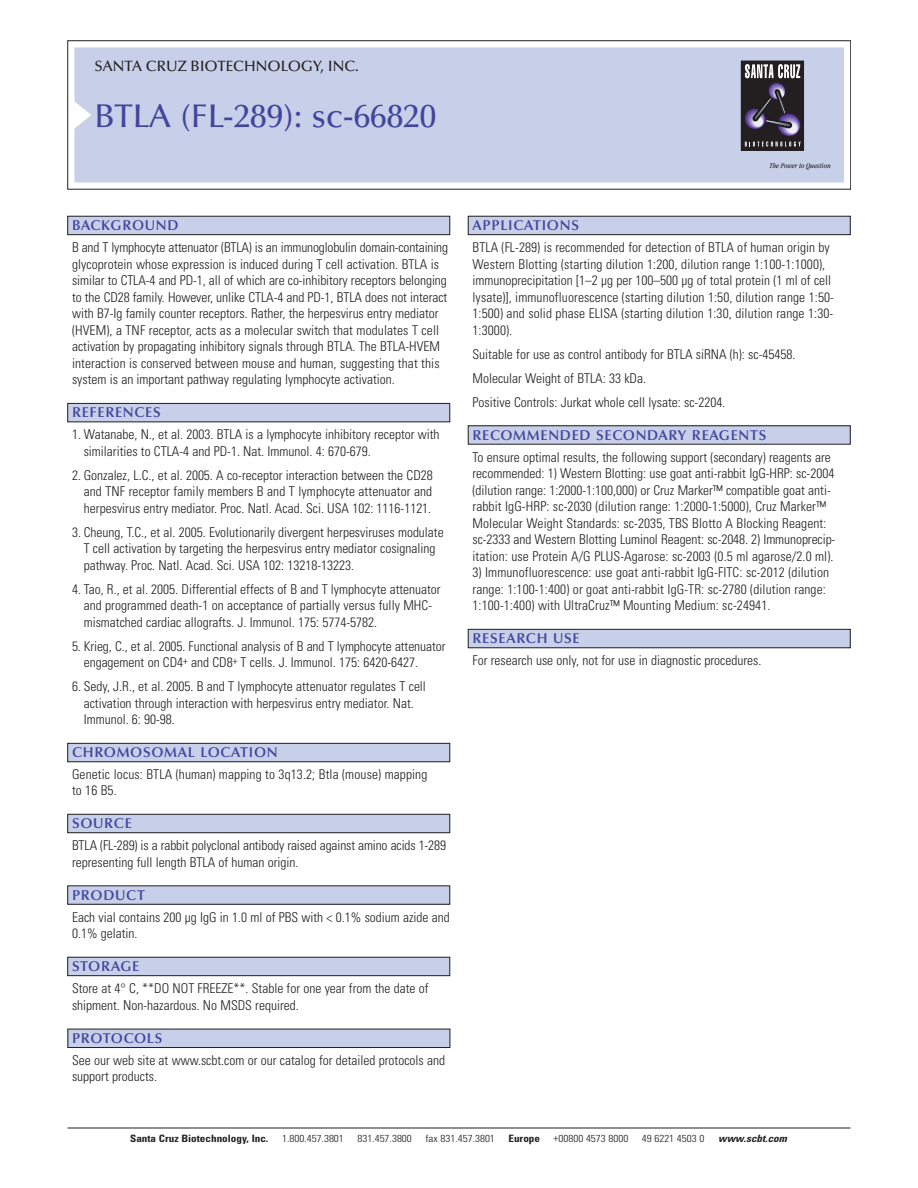
<style>
.page{position:relative;width:918px;height:1188px;background:#fff}
.page>*{position:absolute;margin:0;border:0;box-sizing:border-box;transform-origin:0 0}
.t1{font:500 33px "Optima";color:#41459c}
.t2{font:500 15px "Optima";color:#231f20}
.t3{font:600 14.25px "Optima";letter-spacing:.05em;color:#41459c}
.t4{font:300 condensed 13.5px/16.5px "Univers";color:#231f20}
.t5{font:300 condensed 10.2px "Univers";color:#231f20;scale:1.1 1}
.t6{font:700 condensed 10.2px "Univers";color:#231f20;scale:1.1 1}
.t7{font:italic 700 condensed 10.2px "Univers";color:#231f20;scale:1.1 1}
.t8{font:italic condensed 7.5px "Garamond";color:#231f20}
</style>
<div class="page">
<div style="left:74px;top:47px;width:770px;height:135px;background:#c7cfe9"></div>
<div style="left:741px;top:61px;width:62px;height:89px;background:#231f20"></div>
<div style="left:741px;top:61px;width:63px;height:90px;border:1px solid #231f20"></div>
<svg style="left:741px;top:64px;width:64px;height:83px"></svg>
<hr style="left:68px;top:1128px;width:782px;height:1px;background:#231f20">
<div style="left:68px;top:216px;width:382px;height:19px;background:#c7cfe9"></div>
<div style="left:68px;top:216px;width:382px;height:19px;border:1px solid #231f20"></div>
<div style="left:68px;top:403px;width:382px;height:19px;background:#c7cfe9"></div>
<div style="left:68px;top:403px;width:382px;height:19px;border:1px solid #231f20"></div>
<div style="left:68px;top:743px;width:382px;height:19px;background:#c7cfe9"></div>
<div style="left:68px;top:743px;width:382px;height:19px;border:1px solid #231f20"></div>
<div style="left:68px;top:814px;width:382px;height:19px;background:#c7cfe9"></div>
<div style="left:68px;top:814px;width:382px;height:19px;border:1px solid #231f20"></div>
<div style="left:68px;top:886px;width:382px;height:18px;background:#c7cfe9"></div>
<div style="left:68px;top:886px;width:382px;height:19px;border:1px solid #231f20"></div>
<div style="left:68px;top:957px;width:382px;height:19px;background:#c7cfe9"></div>
<div style="left:68px;top:957px;width:382px;height:19px;border:1px solid #231f20"></div>
<div style="left:68px;top:1029px;width:382px;height:19px;background:#c7cfe9"></div>
<div style="left:68px;top:1029px;width:382px;height:19px;border:1px solid #231f20"></div>
<div style="left:468px;top:216px;width:382px;height:19px;background:#c7cfe9"></div>
<div style="left:468px;top:216px;width:382px;height:19px;border:1px solid #231f20"></div>
<div style="left:468px;top:426px;width:382px;height:18px;background:#c7cfe9"></div>
<div style="left:468px;top:629px;width:382px;height:19px;background:#c7cfe9"></div>
<div style="left:468px;top:629px;width:382px;height:19px;border:1px solid #231f20"></div>
<p class="t2" style="left:94px;top:60px;width:266px">SANTA CRUZ BIOTECHNOLOGY, INC.</p>
<h1 class="t1" style="left:94px;top:103px;width:343px">BTLA (FL-289): sc-66820</h1>
<p class="t3" style="left:72px;top:220px;width:108px">BACKGROUND</p>
<p class="t4" style="left:72px;top:241px;width:378px">B and T lymphocyte attenuator (BTLA) is an immunoglobulin domain-containing glycoprotein whose expression is induced during T cell activation. BTLA is similar to CTLA-4 and PD-1, all of which are co-inhibitory receptors belonging to the CD28 family. However, unlike CTLA-4 and PD-1, BTLA does not interact with B7-Ig family counter receptors. Rather, the herpesvirus entry mediator (HVEM), a TNF receptor, acts as a molecular switch that modulates T cell activation by propagating inhibitory signals through BTLA. The BTLA-HVEM interaction is conserved between mouse and human, suggesting that this system is an important pathway regulating lymphocyte activation.</p>
<p class="t3" style="left:72px;top:406px;width:90px">REFERENCES</p>
<p class="t4" style="left:84px;top:427px;width:357px;text-indent:-12px">1. Watanabe, N., et al. 2003. BTLA is a lymphocyte inhibitory receptor with similarities to CTLA-4 and PD-1. Nat. Immunol. 4: 670-679.</p>
<p class="t4" style="left:84px;top:468px;width:351px;text-align:justify;text-indent:-12px">2. Gonzalez, L.C., et al. 2005. A co-receptor interaction between the CD28 and TNF receptor family members B and T lymphocyte attenuator and herpesvirus entry mediator. Proc. Natl. Acad. Sci. USA 102: 1116-1121.</p>
<p class="t4" style="left:84px;top:525px;width:362px;text-indent:-12px">3. Cheung, T.C., et al. 2005. Evolutionarily divergent herpesviruses modulate<br>T cell activation by targeting the herpesvirus entry mediator cosignaling pathway. Proc. Natl. Acad. Sci. USA 102: 13218-13223.</p>
<p class="t4" style="left:84px;top:582px;width:358px;text-indent:-12px">4. Tao, R., et al. 2005. Differential effects of B and T lymphocyte attenuator and programmed death-1 on acceptance of partially versus fully MHC&shy;mismatched cardiac allografts. J. Immunol. 175: 5774-5782.</p>
<p class="t4" style="left:84px;top:639px;width:363px;text-indent:-12px">5. Krieg, C., et al. 2005. Functional analysis of B and T lymphocyte attenuator engagement on CD4<sup>+</sup> and CD8<sup>+</sup> T cells. J. Immunol. 175: 6420-6427.</p>
<p class="t4" style="left:84px;top:679px;width:344px;text-indent:-12px">6. Sedy, J.R., et al. 2005. B and T lymphocyte attenuator regulates T cell activation through interaction with herpesvirus entry mediator. Nat.<br>Immunol. 6: 90-98.</p>
<p class="t3" style="left:72px;top:746px;width:207px">CHROMOSOMAL LOCATION</p>
<p class="t4" style="left:72px;top:767px;width:357px">Genetic locus: BTLA (human) mapping to 3q13.2; Btla (mouse) mapping to 16 B5.</p>
<p class="t3" style="left:72px;top:818px;width:61px">SOURCE</p>
<p class="t4" style="left:72px;top:839px;width:375px">BTLA (FL-289) is a rabbit polyclonal antibody raised against amino acids 1-289 representing full length BTLA of human origin.</p>
<p class="t3" style="left:72px;top:889px;width:74px">PRODUCT</p>
<p class="t4" style="left:72px;top:910px;width:379px">Each vial contains 200 µg IgG in 1.0 ml of PBS with &lt; 0.1% sodium azide and<br>0.1% gelatin.</p>
<p class="t3" style="left:72px;top:961px;width:69px">STORAGE</p>
<p class="t4" style="left:72px;top:982px;width:358px">Store at 4° C, **DO NOT FREEZE**. Stable for one year from the date of shipment. Non-hazardous. No MSDS required.</p>
<p class="t3" style="left:72px;top:1032px;width:92px">PROTOCOLS</p>
<p class="t4" style="left:72px;top:1053px;width:375px">See our web site at www.scbt.com or our catalog for detailed protocols and support products.</p>
<p class="t8" style="left:769px;top:163px;width:63px">The Power to Question</p>
<p class="t3" style="left:473px;top:220px;width:108px">APPLICATIONS</p>
<p class="t4" style="left:473px;top:241px;width:363px">BTLA (FL-289) is recommended for detection of BTLA of human origin by Western Blotting (starting dilution 1:200, dilution range 1:100-1:1000), immunoprecipitation [1–2 µg per 100–500 µg of total protein (1 ml of cell lysate)], immunofluorescence (starting dilution 1:50, dilution range 1:50- 1:500) and solid phase ELISA (starting dilution 1:30, dilution range 1:30- 1:3000).</p>
<p class="t4" style="left:473px;top:343px;width:324px;line-height:24px">Suitable for use as control antibody for BTLA siRNA (h): sc-45458.<br>Molecular Weight of BTLA: 33 kDa.<br>Positive Controls: Jurkat whole cell lysate: sc-2204.</p>
<p class="t3" style="left:473px;top:429px;width:295px">RECOMMENDED SECONDARY REAGENTS</p>
<p class="t4" style="left:473px;top:450px;width:364px">To ensure optimal results, the following support (secondary) reagents are recommended: 1) Western Blotting: use goat anti-rabbit IgG-HRP: sc-2004 (dilution range: 1:2000-1:100,000) or Cruz Marker™ compatible goat anti&shy;rabbit IgG-HRP: sc-2030 (dilution range: 1:2000-1:5000), Cruz Marker™ Molecular Weight Standards: sc-2035, TBS Blotto A Blocking Reagent: sc-2333 and Western Blotting Luminol Reagent: sc-2048. 2) Immunoprecip&shy;itation: use Protein A/G PLUS-Agarose: sc-2003 (0.5 ml agarose/2.0 ml).</p>
<p class="t4" style="left:473px;top:565px;width:358px">3) Immunofluorescence: use goat anti-rabbit IgG-FITC: sc-2012 (dilution range: 1:100-1:400) or goat anti-rabbit IgG-TR: sc-2780 (dilution range:<br>1:100-1:400) with UltraCruz™ Mounting Medium: sc-24941.</p>
<p class="t3" style="left:473px;top:632px;width:109px">RESEARCH USE</p>
<p class="t4" style="left:473px;top:653px;width:290px">For research use only, not for use in diagnostic procedures.</p>
<p class="t6" style="left:130px;top:1135px;width:127px">Santa Cruz Biotechnology, Inc.</p>
<p class="t5" style="left:282px;top:1135px;width:58px">1.800.457.3801</p>
<p class="t5" style="left:357px;top:1135px;width:51px">831.457.3800</p>
<p class="t5" style="left:425px;top:1135px;width:65px">fax 831.457.3801</p>
<p class="t6" style="left:508px;top:1135px;width:30px">Europe</p>
<p class="t5" style="left:554px;top:1135px;width:69px">+00800 4573 8000</p>
<p class="t5" style="left:642px;top:1135px;width:58px">49 6221 4503 0</p>
<p class="t7" style="left:718px;top:1135px;width:66px">www.scbt.com</p>
</div>
